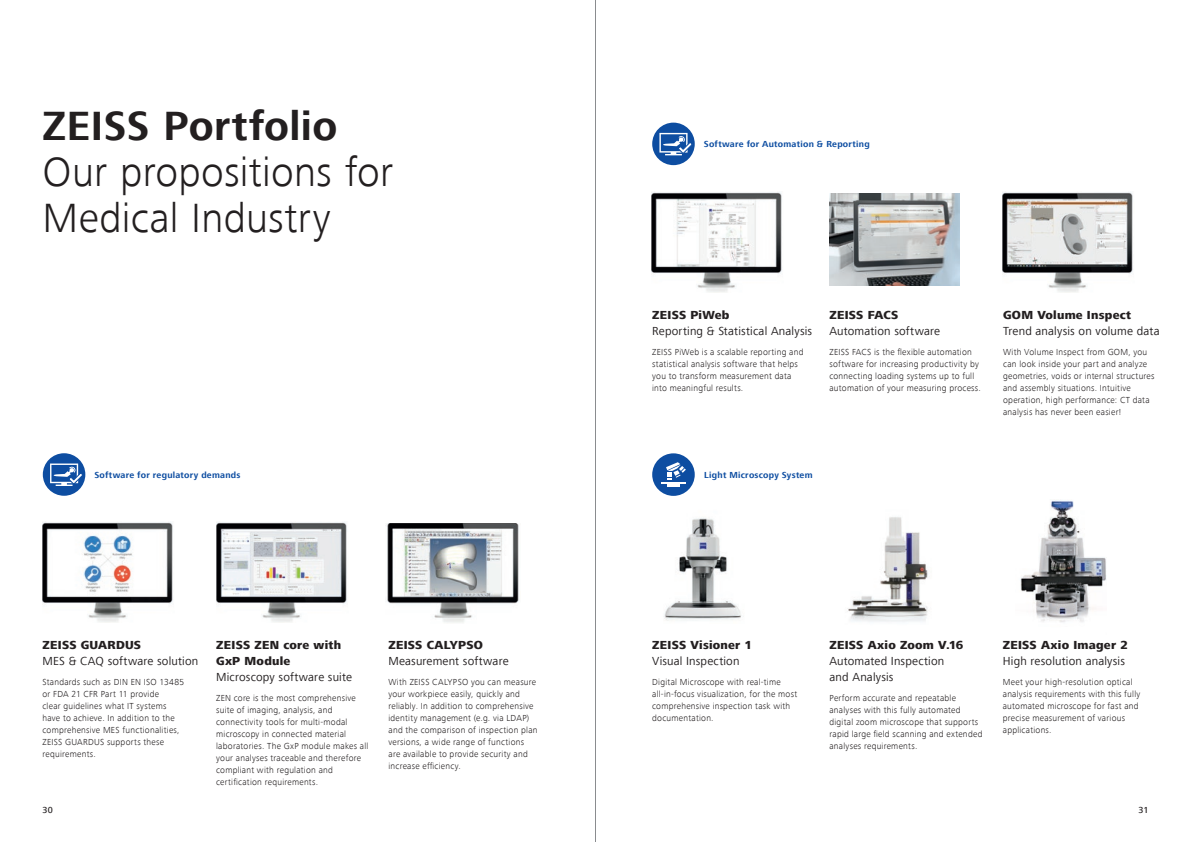
<style>
.page{position:relative;width:1191px;height:842px;background:#fff}
.page>*{position:absolute;margin:0;border:0;box-sizing:border-box;transform-origin:0 0}
.t1{font:300 42px/46px "ZEISS Frutiger Next W1 G";letter-spacing:.005em;color:#231f20}
.t2{font:700 42px "ZEISS Frutiger Next W1 G";letter-spacing:.01em;color:#231f20}
.t3{font:12px/16px "ZEISS Frutiger Next W1 G";letter-spacing:.015em;color:#231f20}
.t4{font:800 12px/16px "ZEISS Frutiger Next W1 G";letter-spacing:.02em;color:#231f20}
.t5{font:300 9px/12px "ZEISS Frutiger Next W1 G";letter-spacing:.03em;color:#231f20}
.t6{font:700 9px "ZEISS Frutiger Next W1 G";letter-spacing:.03em;color:#0d4da1}
.t7{font:500 9px "ZEISS Frutiger Next W1 G";color:#231f20}
</style>
<div class="page">
<img style="left:829px;top:193px;width:131px;height:93px">
<div style="left:652px;top:123px;width:42px;height:42px;background:#0d4da1;border-radius:50%"></div>
<svg style="left:659px;top:133px;width:34px;height:22px"></svg>
<div style="left:43px;top:453px;width:42px;height:43px;background:#0d4da1;border-radius:50%"></div>
<svg style="left:50px;top:463px;width:34px;height:23px"></svg>
<img style="left:847px;top:517px;width:81px;height:105px">
<img style="left:1002px;top:192px;width:131px;height:100px">
<img style="left:652px;top:192px;width:130px;height:100px">
<div style="left:652px;top:453px;width:42px;height:43px;background:#0d4da1;border-radius:50%"></div>
<svg style="left:661px;top:462px;width:25px;height:25px"></svg>
<img style="left:664px;top:518px;width:77px;height:103px">
<img style="left:1020px;top:500px;width:86px;height:122px">
<img style="left:42px;top:522px;width:131px;height:100px">
<img style="left:216px;top:522px;width:131px;height:100px">
<img style="left:386px;top:523px;width:133px;height:100px">
<hr style="left:595px;top:0;width:1px;height:842px;background:#8a8c8f">
<h1 class="t2" style="left:43px;top:102px;width:296px">ZEISS Portfolio</h1>
<h1 class="t1" style="left:43px;top:149px;width:352px">Our propositions for<br>Medical Industry</h1>
<p class="t6" style="left:94px;top:470px;width:148px">Software for regulatory demands</p>
<h2 class="t4" style="left:43px;top:637px;width:100px">ZEISS GUARDUS</h2>
<h2 class="t3" style="left:43px;top:653px;width:157px">MES &amp; CAQ software solution</h2>
<p class="t5" style="left:43px;top:676px;width:143px">Standards such as DIN EN ISO 13485 or FDA 21 CFR Part 11 provide<br>clear guidelines what IT systems have to achieve. In addition to the comprehensive MES functionalities,<br>ZEISS GUARDUS supports these requirements.</p>
<h2 class="t4" style="left:216px;top:637px;width:126px">ZEISS ZEN core with<br>GxP Module</h2>
<h2 class="t3" style="left:216px;top:669px;width:137px">Microscopy software suite</h2>
<p class="t5" style="left:216px;top:692px;width:154px">ZEN core is the most comprehensive suite of imaging, analysis, and connectivity tools for multi-modal microscopy in connected material laboratories. The GxP module makes all your analyses traceable and therefore compliant with regulation and certification requirements.</p>
<h2 class="t4" style="left:388px;top:637px;width:96px">ZEISS CALYPSO</h2>
<h2 class="t3" style="left:388px;top:653px;width:122px">Measurement software</h2>
<p class="t5" style="left:388px;top:676px;width:151px">With ZEISS CALYPSO you can measure your workpiece easily, quickly and reliably. In addition to comprehensive identity management (e.g. via LDAP) and the comparison of inspection plan versions, a wide range of functions are available to provide security and increase efficiency.</p>
<p class="t6" style="left:704px;top:139px;width:167px">Software for Automation &amp; Reporting</p>
<h2 class="t4" style="left:652px;top:307px;width:79px">ZEISS PiWeb</h2>
<h2 class="t3" style="left:652px;top:323px;width:161px">Reporting &amp; Statistical Analysis</h2>
<p class="t5" style="left:652px;top:346px;width:153px">ZEISS PiWeb is a scalable reporting and statistical analysis software that helps you to transform measurement data into meaningful results.</p>
<h2 class="t4" style="left:829px;top:307px;width:70px">ZEISS FACS</h2>
<h2 class="t3" style="left:829px;top:323px;width:112px">Automation software</h2>
<p class="t5" style="left:829px;top:346px;width:153px">ZEISS FACS is the flexible automation software for increasing productivity by connecting loading systems up to full automation of your measuring process.</p>
<p class="t6" style="left:704px;top:470px;width:110px">Light Microscopy System</p>
<h2 class="t4" style="left:1003px;top:307px;width:129px">GOM Volume Inspect</h2>
<h2 class="t3" style="left:1003px;top:323px;width:158px">Trend analysis on volume data</h2>
<p class="t5" style="left:1003px;top:346px;width:153px">With Volume Inspect from GOM, you can look inside your part and analyze geometries, voids or internal structures and assembly situations. Intuitive operation, high performance: CT data analysis has never been easier!</p>
<h2 class="t4" style="left:1002px;top:637px;width:126px">ZEISS Axio Imager 2</h2>
<h2 class="t3" style="left:1002px;top:653px;width:124px">High resolution analysis</h2>
<h2 class="t4" style="left:652px;top:637px;width:101px">ZEISS Visioner 1</h2>
<h2 class="t3" style="left:652px;top:653px;width:89px">Visual Inspection</h2>
<h2 class="t4" style="left:829px;top:637px;width:135px">ZEISS Axio Zoom V.16</h2>
<h2 class="t3" style="left:829px;top:653px;width:116px">Automated Inspection and Analysis</h2>
<p class="t5" style="left:652px;top:676px;width:146px">Digital Microscope with real-time all-in-focus visualization, for the most comprehensive inspection task with documentation.</p>
<p class="t5" style="left:1002px;top:676px;width:139px">Meet your high-resolution optical analysis requirements with this fully automated microscope for fast and precise measurement of various applications.</p>
<p class="t5" style="left:829px;top:692px;width:154px">Perform accurate and repeatable analyses with this fully automated digital zoom microscope that supports rapid large field scanning and extended analyses requirements.</p>
<p class="t7" style="left:43px;top:805px;width:12px">30</p>
<p class="t7" style="left:1138px;top:805px;width:12px">31</p>
</div>
